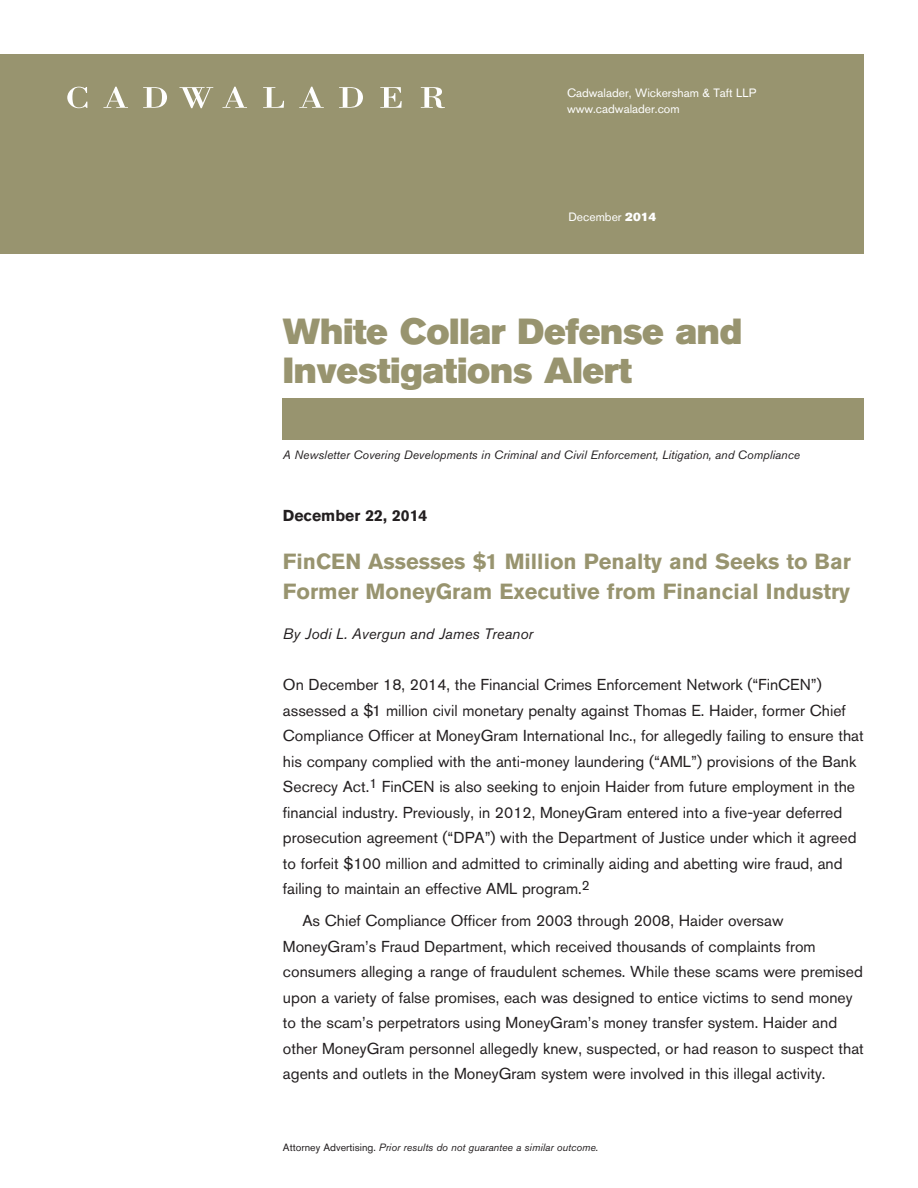
<style>
.page{position:relative;width:918px;height:1188px;background:#fff}
.page>*{position:absolute;margin:0;border:0;box-sizing:border-box;transform-origin:0 0}
.t1{font:36px/39px "Akzidenz Grotesk BQ Super";letter-spacing:-.01em;color:#98946f}
.Article_-_Heading{font:700 21.75px/30.6px "Akzidenz Grotesk BQ";color:#98946f}
.Article_-_Copy_1st_P{font:15.75px/25.5px "Akzidenz Grotesk BQ";color:#231f20}
.Article_-_Copy_w_ind{font:15.75px/25.5px "Akzidenz Grotesk BQ";color:#231f20}
.Article_-_Copy_1st_P-2{font:700 15.75px "Akzidenz Grotesk BQ";color:#231f20}
.Article_-_Byline{font:italic 15px "Akzidenz Grotesk BQ";color:#231f20}
.Cover_-_Masthead_Sub{font:italic 12px "Akzidenz Grotesk BQ";color:#231f20}
.Cover_-_Logotype_Add{font:12px "Akzidenz Grotesk BQ";color:#fff}
.t2{font:italic 10.5px "Akzidenz Grotesk BQ";color:#231f20}
.s1{font-family:"Akzidenz Grotesk BQ Super"}
.s2{font-style:normal}
</style>
<div class="page">
<div style="left:0;top:54px;width:864px;height:200px;background:#98946f"></div>
<svg style="left:67px;top:87px;width:20px;height:21px"></svg>
<svg style="left:103px;top:87px;width:25px;height:21px"></svg>
<svg style="left:143px;top:87px;width:24px;height:21px"></svg>
<svg style="left:179px;top:87px;width:34px;height:21px"></svg>
<svg style="left:222px;top:87px;width:25px;height:21px"></svg>
<svg style="left:263px;top:87px;width:21px;height:21px"></svg>
<svg style="left:299px;top:87px;width:25px;height:21px"></svg>
<svg style="left:339px;top:87px;width:24px;height:21px"></svg>
<svg style="left:380px;top:87px;width:22px;height:21px"></svg>
<svg style="left:421px;top:87px;width:24px;height:21px"></svg>
<div style="left:283px;top:398px;width:581px;height:42px;background:#98946f"></div>
<p class="Cover_-_Logotype_Add" style="left:567px;top:86px;width:191px">Cadwalader, Wickersham &amp; Taft LLP</p>
<p class="Cover_-_Logotype_Add" style="left:567px;top:101px;width:114px">www.cadwalader.com</p>
<p class="Cover_-_Logotype_Add" style="left:568px;top:210px;width:89px">December <span class="s1">2014</span></p>
<p class="t1" style="left:283px;top:312px;width:461px">White Collar Defense and<br>Investigations Alert</p>
<p class="Cover_-_Masthead_Sub" style="left:283px;top:448px;width:519px">A Newsletter Covering Developments in Criminal and Civil Enforcement, Litigation, and Compliance</p>
<p class="Article_-_Copy_1st_P-2" style="left:283px;top:507px;width:146px">December 22, 2014</p>
<p class="Article_-_Heading" style="left:283px;top:546px;width:569px">FinCEN Assesses $1 Million Penalty and Seeks to Bar<br>Former MoneyGram Executive from Financial Industry</p>
<p class="Article_-_Byline" style="left:283px;top:625px;width:252px">By Jodi L. Avergun and James Treanor</p>
<p class="Article_-_Copy_1st_P" style="left:283px;top:672px;width:582px">On December 18, 2014, the Financial Crimes Enforcement Network (“FinCEN”) assessed a $1 million civil monetary penalty against Thomas E. Haider, former Chief Compliance Officer at MoneyGram International Inc., for allegedly failing to ensure that his company complied with the anti-money laundering (“AML”) provisions of the Bank Secrecy Act.<sup>1</sup> FinCEN is also seeking to enjoin Haider from future employment in the financial industry. Previously, in 2012, MoneyGram entered into a five-year deferred prosecution agreement (“DPA”) with the Department of Justice under which it agreed to forfeit $100 million and admitted to criminally aiding and abetting wire fraud, and failing to maintain an effective AML program.<sup>2</sup></p>
<p class="Article_-_Copy_w_ind" style="left:283px;top:908px;width:582px;text-indent:20px">As Chief Compliance Officer from 2003 through 2008, Haider oversaw MoneyGram’s Fraud Department, which received thousands of complaints from consumers alleging a range of fraudulent schemes. While these scams were premised upon a variety of false promises, each was designed to entice victims to send money to the scam’s perpetrators using MoneyGram’s money transfer system. Haider and other MoneyGram personnel allegedly knew, suspected, or had reason to suspect that agents and outlets in the MoneyGram system were involved in this illegal activity.</p>
<p class="t2" style="left:283px;top:1141px;width:317px"><span class="s2">Attorney Advertising.</span> Prior results do not guarantee a similar outcome.</p>
</div>
